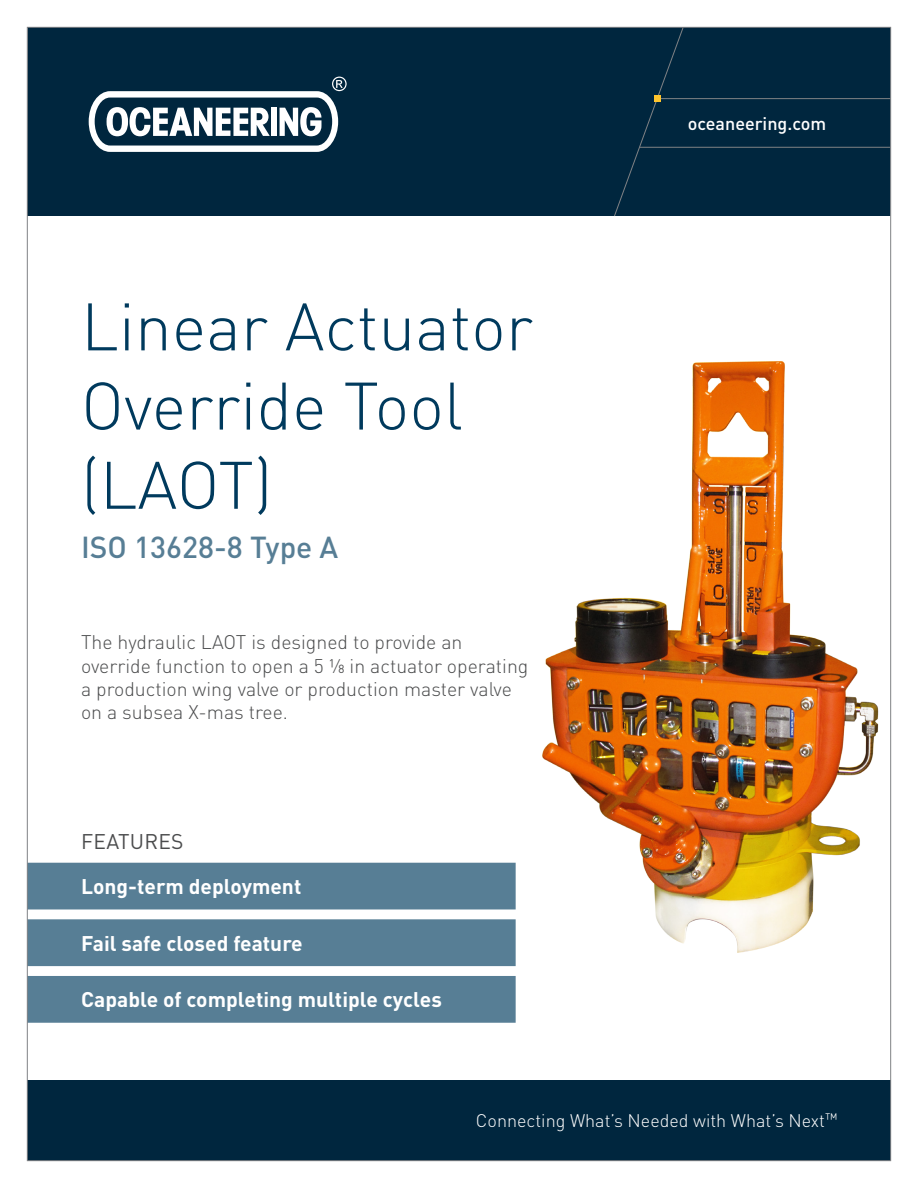
<style>
.page{position:relative;width:918px;height:1188px;background:#fff}
.page>*{position:absolute;margin:0;border:0;box-sizing:border-box;transform-origin:0 0}
.Heading{font:300 66px/79.2px "DIN";color:#003a5d}
.Subheading{font:500 30px "DIN";color:#577e95}
.Features{font:700 21px "DINOT";color:#fff}
.Features_Heading{font:21px "DINOT";letter-spacing:.01em;color:#4b4c4d}
.Ingress{font:300 19.5px/23.4px "DINOT";color:#4b4c4d}
.t1{font:300 18px "DINOT";color:#fff}
.Oceaneering_com__tag{font:500 18px "DINOT";color:#fff}
</style>
<div class="page">
<div style="left:29px;top:29px;width:860px;height:187px;background:#00263e"></div>
<div style="left:27px;top:1080px;width:864px;height:81px;background:#00263e"></div>
<svg style="left:89px;top:77px;width:258px;height:75px"></svg>
<div style="left:272px;top:108px;width:5px;height:28px;background:#fff"></div>
<div style="left:614px;top:29px;width:70px;height:187px;background:#00263e"></div>
<hr style="left:658px;top:98px;width:233px;height:1px;background:#808285">
<hr style="left:640px;top:147px;width:251px;height:1px;background:#808285">
<div style="left:655px;top:95px;width:6px;height:7px;background:#ffc52d"></div>
<img style="left:542px;top:358px;width:350px;height:602px">
<div style="left:27px;top:863px;width:489px;height:46px;background:#577e95"></div>
<div style="left:27px;top:919px;width:489px;height:47px;background:#577e95"></div>
<div style="left:27px;top:976px;width:489px;height:47px;background:#577e95"></div>
<p class="Heading" style="left:81px;top:285px;width:453px">Linear Actuator<br>Override Tool (LAOT)</p>
<p class="Subheading" style="left:81px;top:528px;width:259px">ISO 13628-8 Type A</p>
<p class="Ingress" style="left:81px;top:630px;width:449px">The hydraulic LAOT is designed to provide an override function to open a 5 ⅛ in actuator operating a production wing valve or production master valve on a subsea X-mas tree.</p>
<p class="Features_Heading" style="left:81px;top:828px;width:104px">FEATURES</p>
<p class="Features" style="left:81px;top:873px;width:222px">Long-term deployment</p>
<p class="Features" style="left:81px;top:929px;width:223px">Fail safe closed feature</p>
<p class="Features" style="left:81px;top:986px;width:362px">Capable of completing multiple cycles</p>
<p class="Oceaneering_com__tag" style="left:688px;top:112px;width:140px">oceaneering.com</p>
<p class="t1" style="left:476px;top:1109px;width:363px">Connecting What’s Needed with What’s Next<sup>™</sup></p>
</div>
